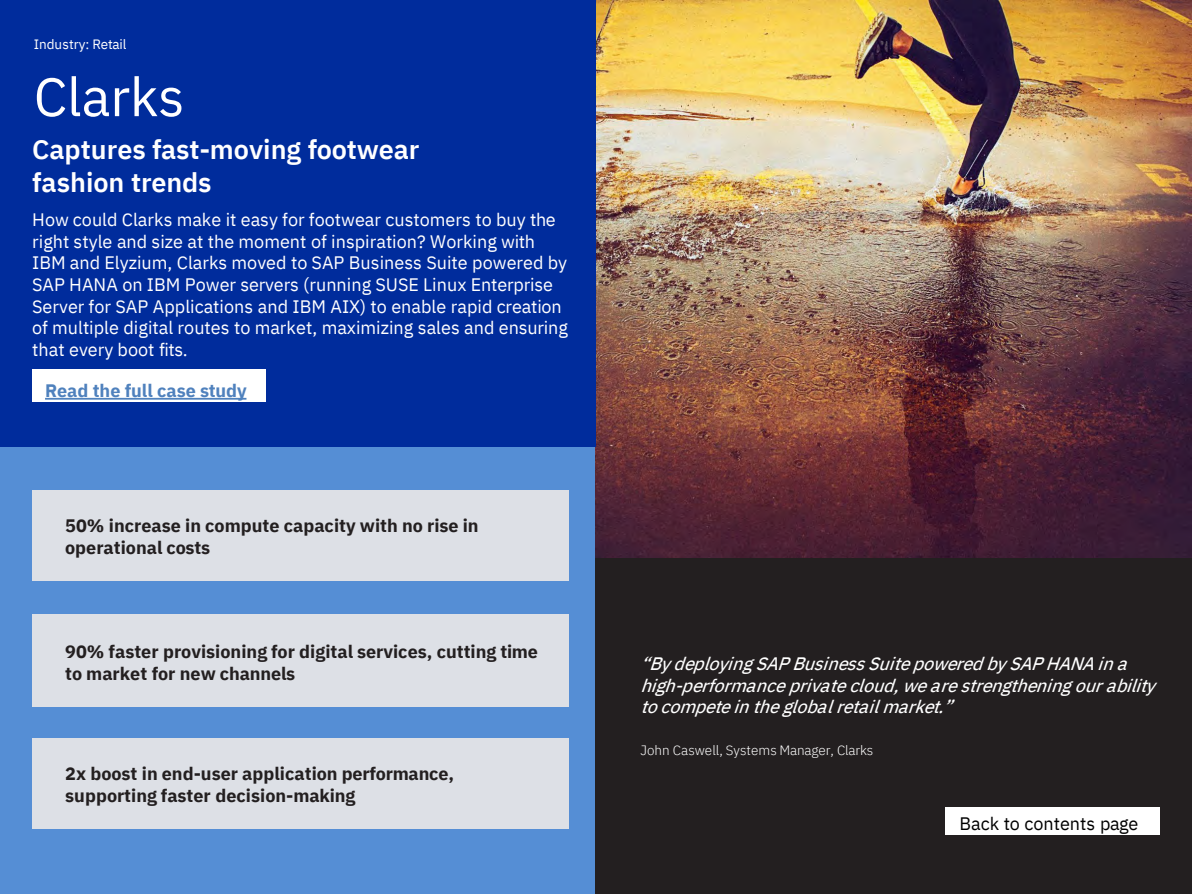
<style>
.page{position:relative;width:1192px;height:894px;background:#fff}
.page>*{position:absolute;margin:0;border:0;box-sizing:border-box;transform-origin:0 0}
.t1{font:54px "IBM Plex Sans";letter-spacing:-.005em;color:#fff}
.t2{font:600 27px/32.4px "IBM Plex Sans";letter-spacing:-.005em;color:#fff}
.t3{font:18px/21.6px "IBM Plex Sans";color:#fff}
.t4{font:700 18px/21.6px "IBM Plex Sans";color:#231f20}
.t5{font:italic 18px/21.6px "IBM Plex Sans Text";color:#fff}
.t6{font:700 18px "IBM Plex Sans";letter-spacing:-.005em;color:#4f81bd}
.t7{font:18px "IBM Plex Sans";color:#000}
.t8{font:300 13.5px "IBM Plex Sans";letter-spacing:-.005em;color:#fff}
.t9{font:13.5px "IBM Plex Sans";letter-spacing:-.005em;color:#fff}
</style>
<div class="page">
<div style="left:0;top:0;width:1191px;height:893px;background:#558ed5"></div>
<img style="left:595px;top:0;width:596px;height:558px">
<div style="left:595px;top:558px;width:596px;height:335px;background:#231f20"></div>
<div style="left:0;top:0;width:595px;height:446px;background:#002c9c"></div>
<div style="left:32px;top:490px;width:536px;height:90px;background:#dde0e6"></div>
<div style="left:32px;top:614px;width:536px;height:92px;background:#dde0e6"></div>
<div style="left:32px;top:738px;width:536px;height:90px;background:#dde0e6"></div>
<div style="left:32px;top:369px;width:233px;height:32px;background:#fff"></div>
<svg style="left:45px;top:398px;width:201px;height:1px"></svg>
<div style="left:945px;top:807px;width:214px;height:27px;background:#fff"></div>
<p class="t9" style="left:34px;top:34px;width:94px">Industry: Retail</p>
<h2 class="t1" style="left:34px;top:56px;width:152px">Clarks</h2>
<p class="t2" style="left:32px;top:131px;width:388px">Captures fast-moving footwear fashion trends</p>
<p class="t3" style="left:32px;top:207px;width:537px">How could Clarks make it easy for footwear customers to buy the right style and size at the moment of inspiration? Working with IBM and Elyzium, Clarks moved to SAP Business Suite powered by SAP HANA on IBM Power servers (running SUSE Linux Enterprise Server for SAP Applications and IBM AIX) to enable rapid creation of multiple digital routes to market, maximizing sales and ensuring that every boot fits.</p>
<p class="t6" style="left:45px;top:376px;width:203px">Read the full case study</p>
<p class="t4" style="left:65px;top:513px;width:415px">50% increase in compute capacity with no rise in operational costs</p>
<p class="t4" style="left:65px;top:639px;width:474px">90% faster provisioning for digital services, cutting time to market for new channels</p>
<p class="t4" style="left:65px;top:761px;width:390px">2x boost in end-user application performance, supporting faster decision-making</p>
<p class="t5" style="left:640px;top:651px;width:524px">“By deploying SAP Business Suite powered by SAP HANA in a high-performance private cloud, we are strengthening our ability to compete in the global retail market.”</p>
<p class="t8" style="left:640px;top:740px;width:234px">John Caswell, Systems Manager, Clarks</p>
<p class="t7" style="left:959px;top:810px;width:180px">Back to contents page</p>
</div>
